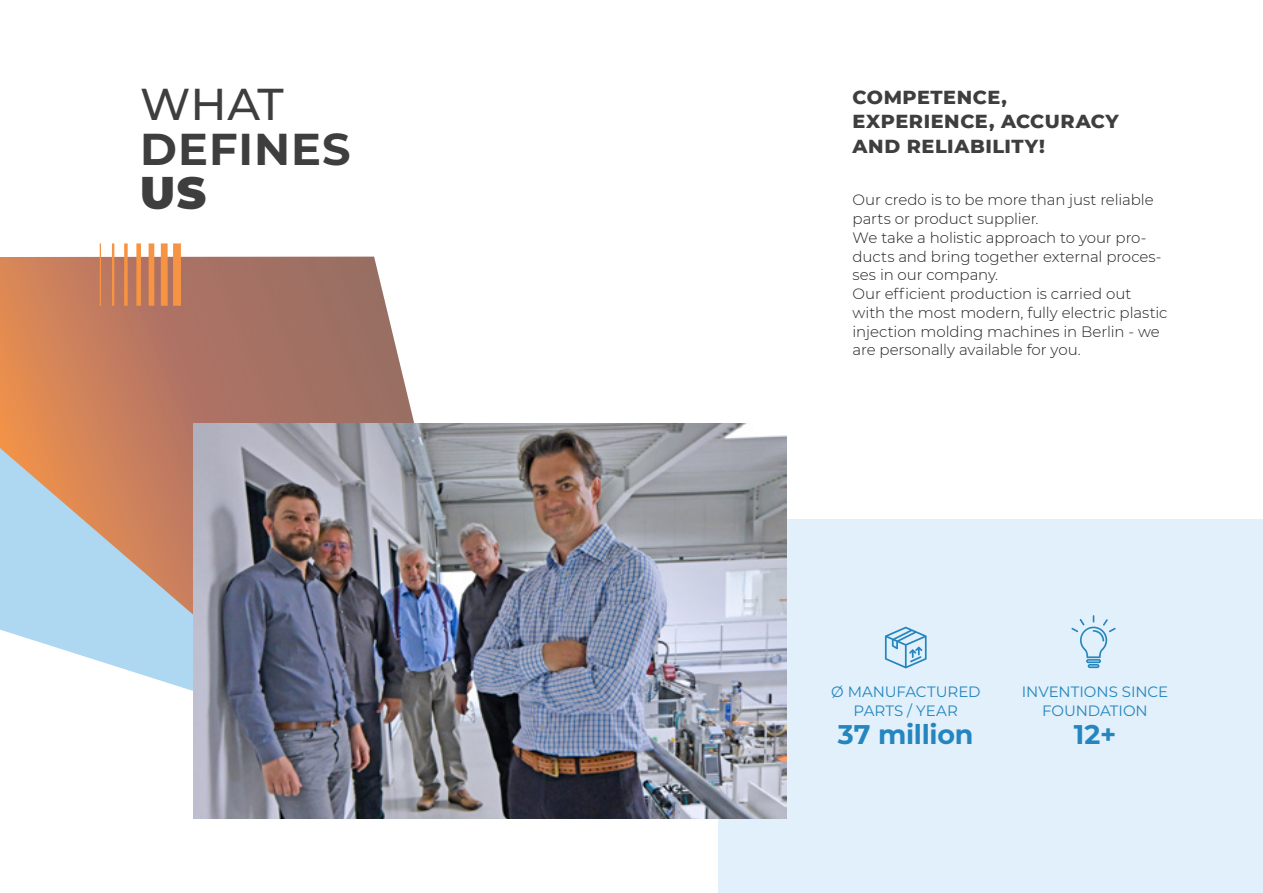
<style>
.page{position:relative;width:1263px;height:893px;background:#fff}
.page>*{position:absolute;margin:0;border:0;box-sizing:border-box;transform-origin:0 0}
.t1{font:700 44.7px "Montserrat";letter-spacing:.02em;color:#3e3e3f}
.t2{font:500 44.7px "Montserrat";color:#3e3e3f}
.t3{font:900 44.7px "Montserrat";color:#3e3e3f}
.t4{font:700 27px "Montserrat";letter-spacing:-.01em;color:#2586bf}
.t5{font:800 19.2px/24.8px "Montserrat";letter-spacing:.03em;color:#3e3e3f}
.t6{font:300 15px/18.8px "Montserrat";letter-spacing:-.005em;color:#231f20}
.t7{font:15px/18.8px "Montserrat";color:#2586bf;text-align:center}
</style>
<div class="page">
<div style="left:719px;top:520px;width:544px;height:373px;background:#e1f0fa"></div>
<svg style="left:0;top:257px;width:503px;height:434px"></svg>
<div style="left:173px;top:243px;width:8px;height:63px;background:#f79443"></div>
<div style="left:161px;top:243px;width:7px;height:63px;background:#f79443"></div>
<div style="left:149px;top:243px;width:5px;height:63px;background:#f79443"></div>
<div style="left:136px;top:243px;width:5px;height:63px;background:#f79443"></div>
<svg style="left:124px;top:243px;width:4px;height:63px"></svg>
<hr style="left:112px;top:243px;width:2px;height:63px;background:#f79443">
<hr style="left:100px;top:243px;width:1px;height:63px;background:#f79443">
<img style="left:193px;top:424px;width:594px;height:395px">
<hr style="left:1088px;top:664px;width:11px;height:4px;background:#2586bf;border-radius:2px">
<svg style="left:1071px;top:615px;width:45px;height:52px"></svg>
<svg style="left:885px;top:627px;width:42px;height:41px"></svg>
<h1 class="t2" style="left:140px;top:75px;width:145px">WHAT</h1>
<h1 class="t1" style="left:140px;top:119px;width:212px">DEFINES</h1>
<h1 class="t3" style="left:140px;top:160px;width:67px">US</h1>
<p class="t5" style="left:853px;top:83px;width:268px">COMPETENCE,<br>EXPERIENCE, ACCURACY<br>AND RELIABILITY!</p>
<p class="t6" style="left:853px;top:190px;width:316px">Our credo is to be more than just reliable parts or product supplier.<br>We take a holistic approach to your pro&shy;ducts and bring together external proces&shy;ses in our company.<br>Our efficient production is carried out with the most modern, fully electric plastic injection molding machines in Berlin - we are personally available for you.</p>
<p class="t7" style="left:831px;top:682px;width:151px">Ø MANUFACTURED<br>PARTS / YEAR</p>
<h2 class="t4" style="left:838px;top:717px;width:137px">37 million</h2>
<p class="t7" style="left:1022px;top:682px;width:148px">INVENTIONS SINCE<br>FOUNDATION</p>
<h2 class="t4" style="left:1074px;top:717px;width:44px">12+</h2>
</div>
